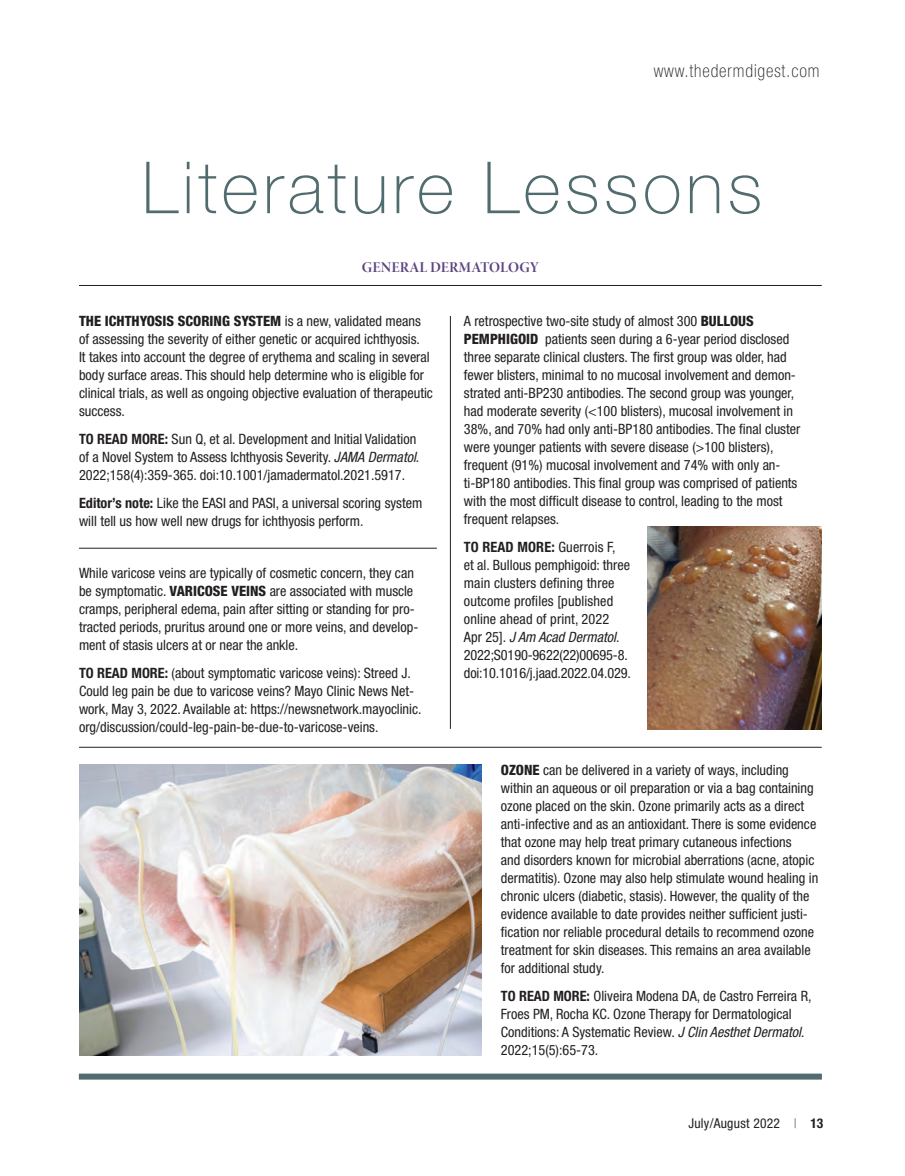
<style>
.page{position:relative;width:905px;height:1176px;background:#fff}
.page>*{position:absolute;margin:0;border:0;box-sizing:border-box;transform-origin:0 0}
.t1{font:100 72px "Helvetica Neue LT Std";letter-spacing:.06em;color:#516c6f}
.t2{font:100 condensed 18px "Helvetica Neue LT Std";letter-spacing:.05em;color:#231f20}
.t3{font:15px "Minion Pro Bold Disp";letter-spacing:.01em;color:#5d4581}
.t4{font:condensed 14.25px/18px "Helvetica Neue LT Std";color:#231f20}
.t5{font:condensed 13.5px "Helvetica Neue LT Std";letter-spacing:.02em;color:#231f20}
.s1{font-weight:800}
.s2{font-weight:700}
.s3{font-style:italic}
.s4{font-weight:100}
</style>
<div class="page">
<div style="left:79px;top:1073px;width:743px;height:6px;background:#516c6f"></div>
<hr style="left:79px;top:285px;width:742px;height:1px;background:#231f20">
<hr style="left:79px;top:548px;width:358px;height:1px;background:#231f20">
<hr style="left:79px;top:747px;width:742px;height:1px;background:#231f20">
<hr style="left:450px;top:316px;width:1px;height:413px;background:#231f20">
<img style="left:79px;top:764px;width:403px;height:292px">
<img style="left:647px;top:527px;width:174px;height:202px">
<p class="t2" style="left:654px;top:61px;width:167px">www.thedermdigest.com</p>
<h1 class="t1" style="left:142px;top:146px;width:622px">Literature Lessons</h1>
<p class="t3" style="left:362px;top:258px;width:179px">GENERAL DERMATOLOGY</p>
<p class="t4" style="left:79px;top:312px;width:355px"><span class="s1">THE ICHTHYOSIS SCORING SYSTEM</span> is a new, validated means of assessing the severity of either genetic or acquired ichthyosis.<br>It takes into account the degree of erythema and scaling in several body surface areas. This should help determine who is eligible for clinical trials, as well as ongoing objective evaluation of therapeutic success.</p>
<p class="t4" style="left:79px;top:430px;width:342px"><span class="s2">TO READ MORE:</span> Sun Q, et al. Development and Initial Validation of a Novel System to Assess Ichthyosis Severity. <span class="s3">JAMA Dermatol</span>.<br>2022;158(4):359-365. doi:10.1001/jamadermatol.2021.5917.</p>
<p class="t4" style="left:79px;top:493px;width:345px"><span class="s2">Editor’s note:</span> Like the EASI and PASI, a universal scoring system will tell us how well new drugs for ichthyosis perform.</p>
<p class="t4" style="left:79px;top:564px;width:341px">While varicose veins are typically of cosmetic concern, they can be symptomatic. <span class="s1">VARICOSE VEINS</span> are associated with muscle cramps, peripheral edema, pain after sitting or standing for pro&shy;tracted periods, pruritus around one or more veins, and develop&shy;ment of stasis ulcers at or near the ankle.</p>
<p class="t4" style="left:79px;top:663px;width:344px"><span class="s2">TO READ MORE:</span> (about symptomatic varicose veins): Streed J.<br>Could leg pain be due to varicose veins? Mayo Clinic News Net&shy;work, May 3, 2022. Available at: https://newsnetwork.mayoclinic. org/discussion/could-leg-pain-be-due-to-varicose-veins.</p>
<p class="t4" style="left:464px;top:312px;width:338px">A retrospective two-site study of almost 300 <span class="s1">BULLOUS PEMPHIGOID</span> patients seen during a 6-year period disclosed three separate clinical clusters. The first group was older, had fewer blisters, minimal to no mucosal involvement and demon&shy;strated anti-BP230 antibodies. The second group was younger, had moderate severity (&lt;100 blisters), mucosal involvement in 38%, and 70% had only anti-BP180 antibodies. The final cluster were younger patients with severe disease (&gt;100 blisters), frequent (91%) mucosal involvement and 74% with only an&shy;ti-BP180 antibodies. This final group was comprised of patients with the most difficult disease to control, leading to the most frequent relapses.</p>
<p class="t4" style="left:464px;top:538px;width:169px"><span class="s2">TO READ MORE:</span> Guerrois F,<br>et al. Bullous pemphigoid: three main clusters defining three outcome profiles [published online ahead of print, 2022<br>Apr 25]. <span class="s3">J Am Acad Dermatol</span>.<br>2022;S0190-9622(22)00695-8. doi:10.1016/j.jaad.2022.04.029.</p>
<p class="t4" style="left:501px;top:761px;width:319px"><span class="s1">OZONE</span> can be delivered in a variety of ways, including within an aqueous or oil preparation or via a bag containing ozone placed on the skin. Ozone primarily acts as a direct anti-infective and as an antioxidant. There is some evidence that ozone may help treat primary cutaneous infections<br>and disorders known for microbial aberrations (acne, atopic dermatitis). Ozone may also help stimulate wound healing in chronic ulcers (diabetic, stasis). However, the quality of the evidence available to date provides neither sufficient justi&shy;fication nor reliable procedural details to recommend ozone treatment for skin diseases. This remains an area available for additional study.</p>
<p class="t4" style="left:501px;top:986px;width:312px"><span class="s2">TO READ MORE:</span> Oliveira Modena DA, de Castro Ferreira R, Froes PM, Rocha KC. Ozone Therapy for Dermatological Conditions: A Systematic Review. <span class="s3">J Clin Aesthet Dermatol</span>.<br>2022;15(5):65-73.</p>
<p class="t5" style="left:688px;top:1115px;width:136px">July/August 2022 <span class="s4">|</span> <span class="s2">13</span></p>
</div>
